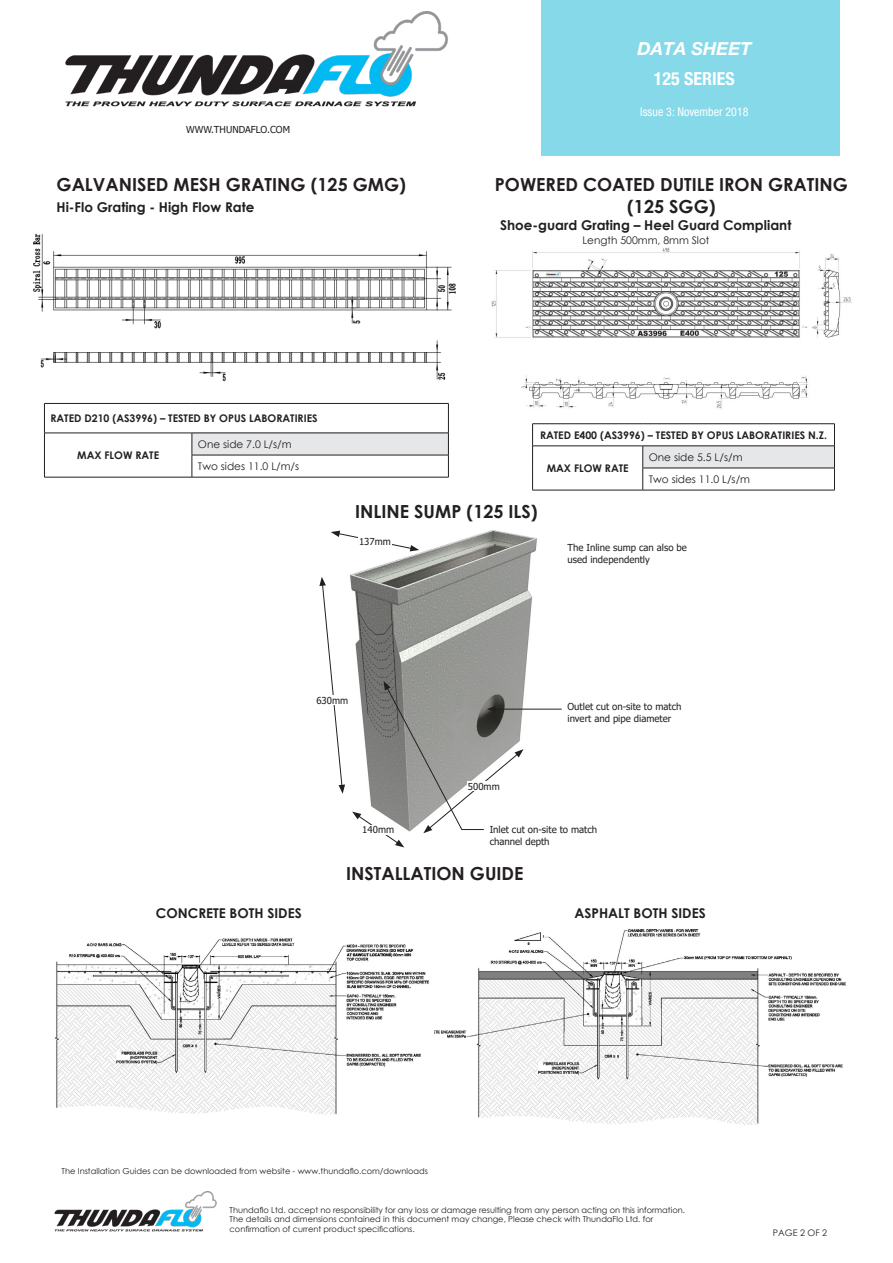
<style>
.page{position:relative;width:893px;height:1263px;background:#fff}
.page>*{position:absolute;margin:0;border:0;box-sizing:border-box;transform-origin:0 0}
.B_Title_Page_T1{font:700 18px/21.6px "Century Gothic";color:#231f20;text-align:center}
.t1{font:italic 700 18px "Helvetica Neue LT Pro";color:#fff}
.t2{font:700 condensed 18px "Helvetica Neue LT Pro";color:#fff}
.B_Title_Page_T1-2{font:700 13.5px "Century Gothic";color:#231f20}
.t3{font:condensed 12px "Helvetica Neue LT Pro";color:#fff}
.B_Title_Page_T1-3{font:700 10.5px "Century Gothic";color:#231f20}
.B_Title_Page_T1-4{font:10.5px "Century Gothic";color:#231f20}
.t4{font:9.6px/11.6px "Tahoma";color:#231f20}
.t5{font:9px "Century Gothic";color:#231f20}
.B_Title_Page_T1-5{font:8.25px/9.9px "Century Gothic";color:#231f20}
</style>
<div class="page">
<img style="left:54px;top:1191px;width:163px;height:41px">
<img style="left:434px;top:929px;width:412px;height:196px">
<img style="left:491px;top:248px;width:361px;height:162px">
<img style="left:338px;top:486px;width:375px;height:362px">
<div style="left:192px;top:433px;width:256px;height:22px;background:#e6e7e9"></div>
<hr style="left:44px;top:403px;width:148px;height:1px;background:#231f20">
<hr style="left:192px;top:403px;width:257px;height:1px;background:#231f20">
<hr style="left:44px;top:433px;width:148px;height:1px;background:#231f20">
<hr style="left:192px;top:433px;width:257px;height:1px;background:#231f20">
<svg style="left:44px;top:404px;width:1px;height:73px"></svg>
<hr style="left:192px;top:455px;width:257px;height:1px;background:#231f20">
<svg style="left:192px;top:433px;width:1px;height:44px"></svg>
<svg style="left:448px;top:404px;width:1px;height:73px"></svg>
<hr style="left:44px;top:477px;width:148px;height:1px;background:#231f20">
<hr style="left:192px;top:477px;width:257px;height:1px;background:#231f20">
<div style="left:643px;top:446px;width:191px;height:22px;background:#e6e7e9"></div>
<hr style="left:532px;top:423px;width:111px;height:1px;background:#231f20">
<hr style="left:643px;top:423px;width:192px;height:1px;background:#231f20">
<hr style="left:532px;top:446px;width:111px;height:1px;background:#231f20">
<hr style="left:643px;top:446px;width:192px;height:1px;background:#231f20">
<svg style="left:532px;top:424px;width:1px;height:66px"></svg>
<hr style="left:643px;top:468px;width:192px;height:1px;background:#231f20">
<svg style="left:642px;top:446px;width:1px;height:44px"></svg>
<svg style="left:834px;top:424px;width:1px;height:66px"></svg>
<hr style="left:532px;top:490px;width:111px;height:1px;background:#231f20">
<hr style="left:643px;top:490px;width:192px;height:1px;background:#231f20">
<div style="left:542px;top:0;width:298px;height:156px;background:#85d9e9"></div>
<img style="left:32px;top:233px;width:424px;height:149px">
<svg style="left:331px;top:531px;width:88px;height:20px"></svg>
<svg style="left:319px;top:577px;width:26px;height:217px"></svg>
<div style="left:358px;top:536px;width:34px;height:10px;background:#fff"></div>
<div style="left:315px;top:695px;width:34px;height:10px;background:#fff"></div>
<div style="left:490px;top:823px;width:121px;height:24px;background:#fff"></div>
<div style="left:567px;top:700px;width:121px;height:24px;background:#fff"></div>
<div style="left:567px;top:542px;width:121px;height:24px;background:#fff"></div>
<hr style="left:493px;top:709px;width:69px;height:1px;background:#231f20">
<svg style="left:352px;top:681px;width:171px;height:166px"></svg>
<img style="left:65px;top:11px;width:383px;height:96px">
<img style="left:55px;top:938px;width:375px;height:177px">
<p class="t4" style="left:186px;top:124px;width:106px">WWW.THUNDAFLO.COM</p>
<p class="B_Title_Page_T1" style="left:57px;top:173px;width:351px">GALVANISED MESH GRATING (125 GMG)</p>
<p class="B_Title_Page_T1-2" style="left:57px;top:197px;width:199px">Hi-Flo Grating - High Flow Rate</p>
<p class="B_Title_Page_T1-3" style="left:50px;top:410px;width:269px">RATED D210 (AS3996) – TESTED BY OPUS LABORATIRIES</p>
<p class="B_Title_Page_T1-3" style="left:77px;top:447px;width:83px">MAX FLOW RATE</p>
<p class="B_Title_Page_T1-4" style="left:198px;top:437px;width:95px">One side 7.0 L/s/m</p>
<p class="B_Title_Page_T1-4" style="left:198px;top:459px;width:103px">Two sides 11.0 L/m/s</p>
<p class="t1" style="left:637px;top:37px;width:116px">DATA SHEET</p>
<p class="t2" style="left:654px;top:67px;width:82px">125 SERIES</p>
<p class="t3" style="left:640px;top:105px;width:110px">Issue 3: November 2018</p>
<p class="B_Title_Page_T1" style="left:495px;top:173px;width:355px">POWERED COATED DUTILE IRON GRATING (125 SGG)</p>
<p class="B_Title_Page_T1-2" style="left:500px;top:215px;width:293px">Shoe-guard Grating – Heel Guard Compliant</p>
<p class="B_Title_Page_T1-4" style="left:582px;top:233px;width:129px">Length 500mm, 8mm Slot</p>
<p class="B_Title_Page_T1-3" style="left:540px;top:427px;width:289px">RATED E400 (AS3996) – TESTED BY OPUS LABORATIRIES N.Z.</p>
<p class="B_Title_Page_T1-3" style="left:547px;top:460px;width:83px">MAX FLOW RATE</p>
<p class="B_Title_Page_T1-4" style="left:649px;top:450px;width:95px">One side 5.5 L/s/m</p>
<p class="B_Title_Page_T1-4" style="left:649px;top:472px;width:103px">Two sides 11.0 L/s/m</p>
<p class="B_Title_Page_T1" style="left:355px;top:499px;width:184px">INLINE SUMP (125 ILS)</p>
<p class="t4" style="left:359px;top:536px;width:33px">137mm</p>
<p class="t4" style="left:567px;top:543px;width:121px">The Inline sump can also be used independently</p>
<p class="t4" style="left:316px;top:695px;width:33px">630mm</p>
<p class="t4" style="left:362px;top:824px;width:33px">140mm</p>
<p class="t4" style="left:567px;top:701px;width:115px">Outlet cut on-site to match invert and pipe diameter</p>
<p class="t4" style="left:468px;top:781px;width:33px">500mm</p>
<p class="t4" style="left:490px;top:825px;width:109px">Inlet cut on-site to match channel depth</p>
<p class="B_Title_Page_T1" style="left:346px;top:862px;width:179px">INSTALLATION GUIDE</p>
<p class="B_Title_Page_T1-2" style="left:156px;top:902px;width:147px">CONCRETE BOTH SIDES</p>
<p class="B_Title_Page_T1-2" style="left:574px;top:902px;width:133px">ASPHALT BOTH SIDES</p>
<p class="B_Title_Page_T1-5" style="left:62px;top:1165px;width:368px">The Installation Guides can be downloaded from website - www.thundaflo.com/downloads</p>
<p class="B_Title_Page_T1-5" style="left:230px;top:1204px;width:457px">Thundaflo Ltd. accept no responsibility for any loss or damage resulting from any person acting on this information.<br>The details and dimensions contained in this document may change, Please check with ThundaFlo Ltd. for confirmation of current product specifications.</p>
<p class="t5" style="left:773px;top:1226px;width:56px">PAGE 2 OF 2</p>
</div>
